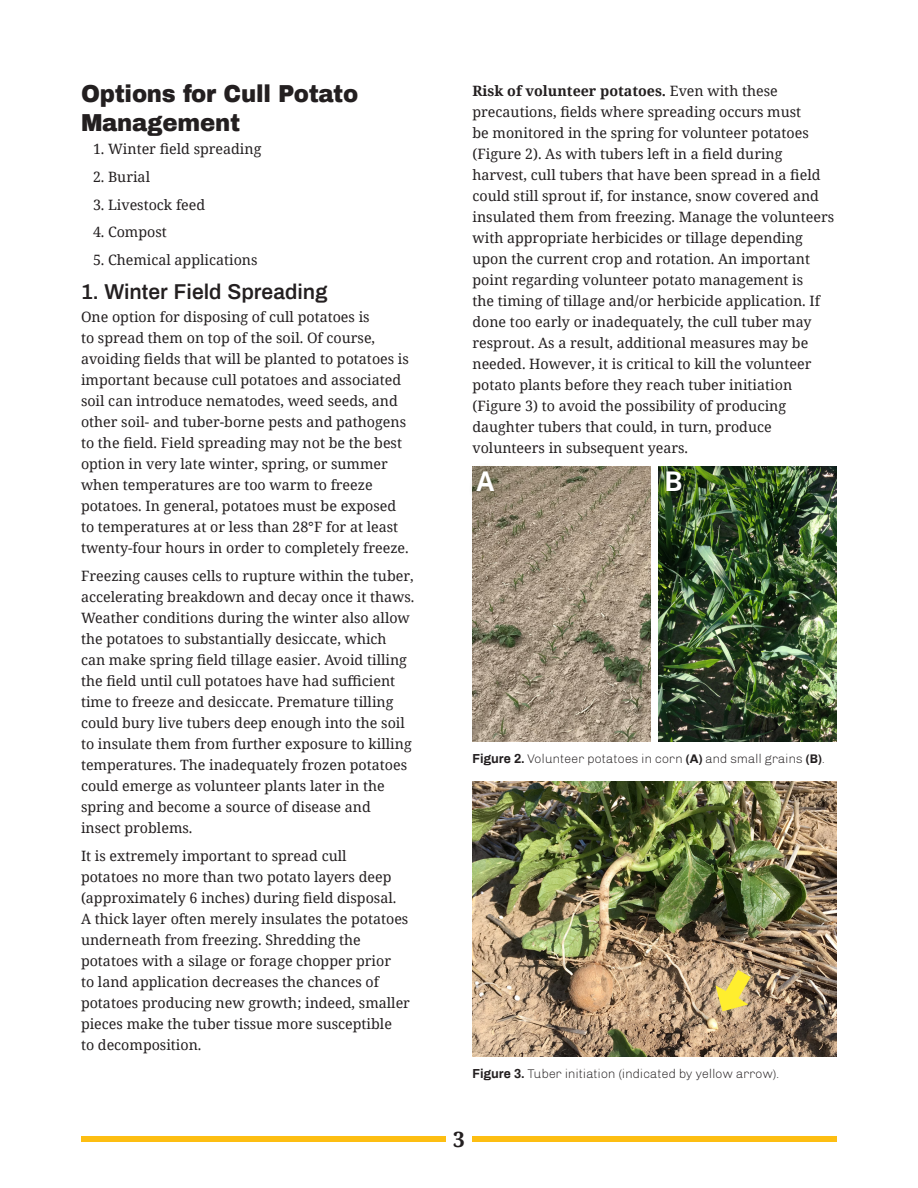
<style>
.page{position:relative;width:918px;height:1188px;background:#fff}
.page>*{position:absolute;margin:0;border:0;box-sizing:border-box;transform-origin:0 0}
.t1{font:700 27px "Public Sans";color:#fff}
.t2{font:900 24px/28.8px "Archivo";letter-spacing:-.01em;color:#231f20;scale:.95 1}
.t3{font:600 21px "Archivo";color:#231f20}
.t4{font:700 21px "Noto Serif";color:#231f20}
.t5{font:14.25px/21px "Noto Serif";color:#231f20}
.t6{font:300 12.75px "Chivo";letter-spacing:-.01em;color:#231f20}
.s1{font-weight:700}
.s2{font-family:"Archivo";font-weight:700}
</style>
<div class="page">
<div style="left:81px;top:1137px;width:365px;height:5px;background:#fdbe12"></div>
<div style="left:472px;top:1137px;width:365px;height:5px;background:#fdbe12"></div>
<img style="left:659px;top:466px;width:178px;height:275px">
<img style="left:472px;top:466px;width:179px;height:275px">
<img style="left:472px;top:782px;width:365px;height:275px">
<div style="left:468px;top:462px;width:35px;height:38px;background:#494823;opacity:.75"></div>
<svg style="left:695px;top:952px;width:78px;height:80px;background:#b99f70"></svg>
<h2 class="t2" style="left:81px;top:79px;width:293px">Options for Cull Potato<br>Management</h2>
<p class="t5" style="left:93px;top:138px;width:170px">1. Winter field spreading</p>
<p class="t5" style="left:93px;top:166px;width:59px">2. Burial</p>
<p class="t5" style="left:93px;top:193px;width:114px">3. Livestock feed</p>
<p class="t5" style="left:93px;top:221px;width:75px">4. Compost</p>
<p class="t5" style="left:93px;top:249px;width:166px">5. Chemical applications</p>
<h3 class="t3" style="left:81px;top:277px;width:248px">1. Winter Field Spreading</h3>
<p class="t5" style="left:81px;top:306px;width:329px">One option for disposing of cull potatoes is<br>to spread them on top of the soil. Of course, avoiding fields that will be planted to potatoes is important because cull potatoes and associated soil can introduce nematodes, weed seeds, and other soil- and tuber-borne pests and pathogens to the field. Field spreading may not be the best option in very late winter, spring, or summer when temperatures are too warm to freeze potatoes. In general, potatoes must be exposed to temperatures at or less than 28°F for at least twenty-four hours in order to completely freeze.</p>
<p class="t5" style="left:81px;top:565px;width:335px">Freezing causes cells to rupture within the tuber, accelerating breakdown and decay once it thaws.<br>Weather conditions during the winter also allow the potatoes to substantially desiccate, which<br>can make spring field tillage easier. Avoid tilling the field until cull potatoes have had sufficient time to freeze and desiccate. Premature tilling could bury live tubers deep enough into the soil to insulate them from further exposure to killing temperatures. The inadequately frozen potatoes could emerge as volunteer plants later in the spring and become a source of disease and<br>insect problems.</p>
<p class="t5" style="left:81px;top:845px;width:331px">It is extremely important to spread cull<br>potatoes no more than two potato layers deep (approximately 6 inches) during field disposal.<br>A thick layer often merely insulates the potatoes underneath from freezing. Shredding the potatoes with a silage or forage chopper prior<br>to land application decreases the chances of potatoes producing new growth; indeed, smaller pieces make the tuber tissue more susceptible<br>to decomposition.</p>
<p class="t5" style="left:472px;top:80px;width:363px"><span class="s1">Risk of volunteer potatoes.</span> Even with these precautions, fields where spreading occurs must<br>be monitored in the spring for volunteer potatoes (Figure 2). As with tubers left in a field during harvest, cull tubers that have been spread in a field could still sprout if, for instance, snow covered and insulated them from freezing. Manage the volunteers with appropriate herbicides or tillage depending upon the current crop and rotation. An important point regarding volunteer potato management is<br>the timing of tillage and/or herbicide application. If done too early or inadequately, the cull tuber may resprout. As a result, additional measures may be needed. However, it is critical to kill the volunteer potato plants before they reach tuber initiation (Figure 3) to avoid the possibility of producing daughter tubers that could, in turn, produce volunteers in subsequent years.</p>
<h1 class="t1" style="left:476px;top:463px;width:21px">A</h1>
<h1 class="t1" style="left:664px;top:463px;width:20px">B</h1>
<p class="t6" style="left:472px;top:751px;width:354px"><span class="s2">Figure 2.</span> Volunteer potatoes in corn <span class="s1">(A)</span> and small grains <span class="s1">(B)</span>.</p>
<p class="t6" style="left:472px;top:1067px;width:308px"><span class="s2">Figure 3.</span> Tuber initiation (indicated by yellow arrow).</p>
<h3 class="t4" style="left:453px;top:1124px;width:13px">3</h3>
</div>
